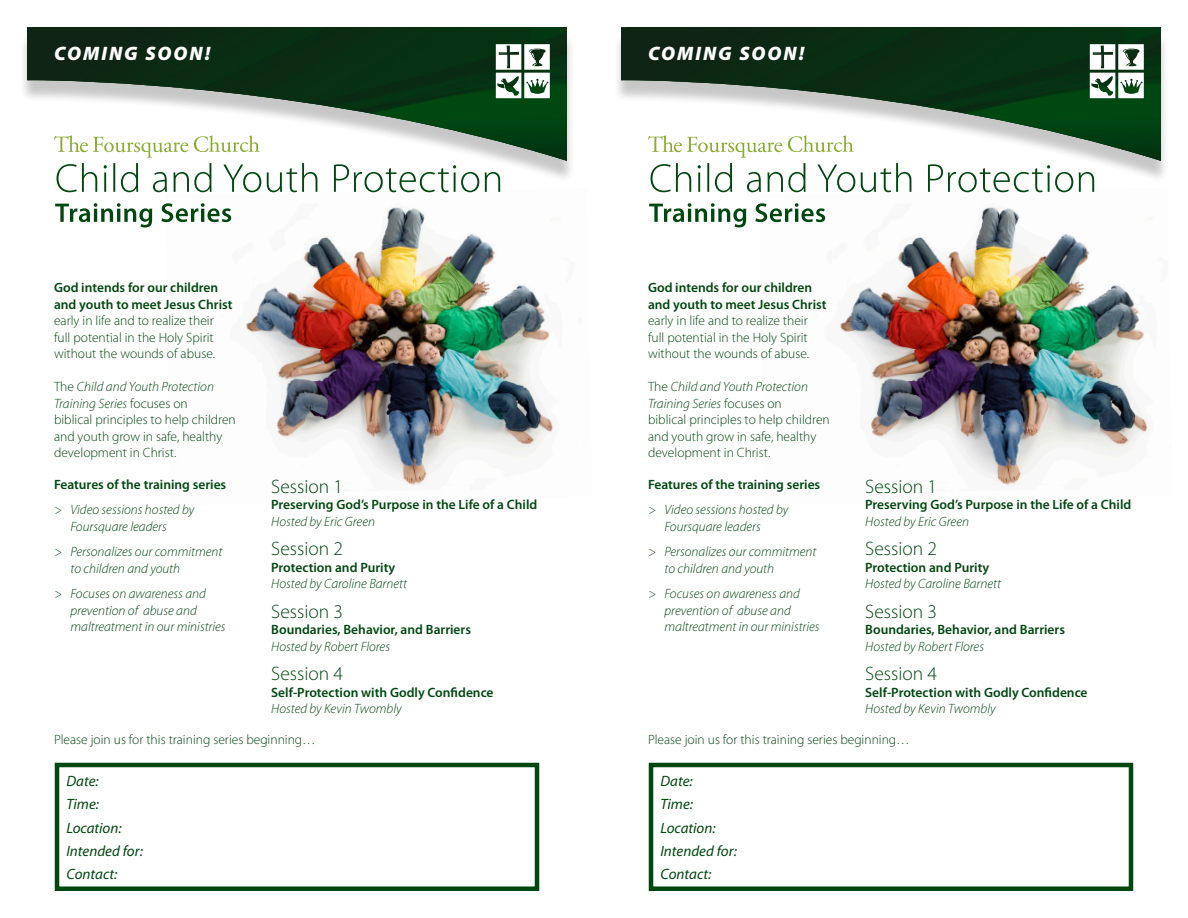
<style>
.page{position:relative;width:1188px;height:918px;background:#fff}
.page>*{position:absolute;margin:0;border:0;box-sizing:border-box;transform-origin:0 0}
.t1{font:300 19.5px "Myriad Pro";color:#004710}
.t2{font:italic 900 19.5px "Myriad Pro";letter-spacing:.1em;color:#fff}
.t3{font:italic 15px "Myriad Pro";color:#004710}
.t4{font:300 13.5px/16.5px "Myriad Pro";color:#004710}
.t5{font:italic 300 13.5px/16.5px "Myriad Pro";color:#004710}
.t6{font:600 13.5px/16.5px "Myriad Pro";color:#004710}
.s1{font-weight:600}
.s2{font-style:italic}
.s3{font-weight:300;font-style:italic}
.s4{font-weight:600;font-style:normal}
</style>
<div class="page">
<img style="left:795px;top:188px;width:353px;height:297px">
<img style="left:201px;top:188px;width:353px;height:297px">
<div style="left:613px;top:34px;width:556px;height:149px;background:#231f20;opacity:.25"></div>
<img style="left:621px;top:27px;width:540px;height:134px">
<div style="left:19px;top:34px;width:556px;height:149px;background:#231f20;opacity:.25"></div>
<img style="left:27px;top:27px;width:540px;height:134px">
<svg style="left:649px;top:203px;width:176px;height:24px"></svg>
<svg style="left:55px;top:203px;width:176px;height:24px"></svg>
<svg style="left:648px;top:135px;width:446px;height:57px"></svg>
<svg style="left:54px;top:135px;width:446px;height:57px"></svg>
<svg style="left:1090px;top:44px;width:54px;height:54px"></svg>
<svg style="left:496px;top:44px;width:54px;height:54px"></svg>
<div style="left:649px;top:763px;width:484px;height:128px;border:4px solid #004710"></div>
<div style="left:55px;top:763px;width:484px;height:128px;border:4px solid #004710"></div>
<p class="t2" style="left:54px;top:40px;width:158px">COMING SOON!</p>
<p class="t2" style="left:648px;top:40px;width:158px">COMING SOON!</p>
<p class="t4" style="left:54px;top:279px;width:180px"><span class="s1">God intends for our children and youth to meet Jesus Christ </span>early in life and to realize their full potential in the Holy Spirit without the wounds of abuse.</p>
<p class="t4" style="left:54px;top:378px;width:183px">The <span class="s2">Child and Youth Protection<br>Training Series</span> focuses on<br>biblical principles to help children and youth grow in safe, healthy development in Christ.</p>
<p class="t4" style="left:648px;top:279px;width:180px"><span class="s1">God intends for our children and youth to meet Jesus Christ </span>early in life and to realize their full potential in the Holy Spirit without the wounds of abuse.</p>
<p class="t4" style="left:648px;top:378px;width:183px">The <span class="s2">Child and Youth Protection<br>Training Series</span> focuses on<br>biblical principles to help children and youth grow in safe, healthy development in Christ.</p>
<p class="t6" style="left:54px;top:476px;width:174px">Features of the training series</p>
<p class="t5" style="left:70px;top:501px;width:125px;text-indent:-16px">&gt; Video sessions hosted by<br>Foursquare leaders</p>
<p class="t5" style="left:70px;top:543px;width:154px;text-indent:-16px">&gt; Personalizes our commitment to children and youth</p>
<p class="t5" style="left:70px;top:585px;width:157px;text-indent:-16px">&gt; Focuses on awareness and prevention of abuse and maltreatment in our ministries</p>
<p class="t6" style="left:648px;top:476px;width:174px">Features of the training series</p>
<p class="t5" style="left:664px;top:501px;width:125px;text-indent:-16px">&gt; Video sessions hosted by<br>Foursquare leaders</p>
<p class="t5" style="left:664px;top:543px;width:154px;text-indent:-16px">&gt; Personalizes our commitment to children and youth</p>
<p class="t5" style="left:664px;top:585px;width:157px;text-indent:-16px">&gt; Focuses on awareness and prevention of abuse and maltreatment in our ministries</p>
<p class="t1" style="left:271px;top:475px;width:73px">Session 1</p>
<p class="t6" style="left:271px;top:496px;width:268px">Preserving God’s Purpose in the Life of a Child<br><span class="s3">Hosted by Eric Green</span></p>
<p class="t1" style="left:271px;top:537px;width:73px">Session 2</p>
<p class="t5" style="left:271px;top:559px;width:137px"><span class="s4">Protection and Purity<br></span>Hosted by Caroline Barnett</p>
<p class="t1" style="left:271px;top:599px;width:73px">Session 3</p>
<p class="t6" style="left:271px;top:621px;width:201px">Boundaries, Behavior, and Barriers<br><span class="s3">Hosted by Robert Flores</span></p>
<p class="t1" style="left:271px;top:662px;width:73px">Session 4</p>
<p class="t6" style="left:271px;top:684px;width:224px">Self-Protection with Godly Confidence<br><span class="s3">Hosted by Kevin Twombly</span></p>
<p class="t4" style="left:54px;top:731px;width:263px">Please join us for this training series beginning…</p>
<p class="t4" style="left:648px;top:731px;width:263px">Please join us for this training series beginning…</p>
<p class="t1" style="left:865px;top:475px;width:73px">Session 1</p>
<p class="t6" style="left:865px;top:496px;width:268px">Preserving God’s Purpose in the Life of a Child<br><span class="s3">Hosted by Eric Green</span></p>
<p class="t1" style="left:865px;top:537px;width:73px">Session 2</p>
<p class="t5" style="left:865px;top:559px;width:137px"><span class="s4">Protection and Purity<br></span>Hosted by Caroline Barnett</p>
<p class="t1" style="left:865px;top:599px;width:73px">Session 3</p>
<p class="t6" style="left:865px;top:621px;width:201px">Boundaries, Behavior, and Barriers<br><span class="s3">Hosted by Robert Flores</span></p>
<p class="t1" style="left:865px;top:662px;width:73px">Session 4</p>
<p class="t6" style="left:865px;top:684px;width:224px">Self-Protection with Godly Confidence<br><span class="s3">Hosted by Kevin Twombly</span></p>
<p class="t3" style="left:66px;top:772px;width:34px">Date:</p>
<p class="t3" style="left:66px;top:795px;width:34px">Time:</p>
<p class="t3" style="left:66px;top:818px;width:57px">Location:</p>
<p class="t3" style="left:66px;top:841px;width:78px">Intended for:</p>
<p class="t3" style="left:66px;top:865px;width:52px">Contact:</p>
<p class="t3" style="left:660px;top:772px;width:34px">Date:</p>
<p class="t3" style="left:660px;top:795px;width:34px">Time:</p>
<p class="t3" style="left:660px;top:818px;width:57px">Location:</p>
<p class="t3" style="left:660px;top:841px;width:78px">Intended for:</p>
<p class="t3" style="left:660px;top:865px;width:52px">Contact:</p>
</div>
